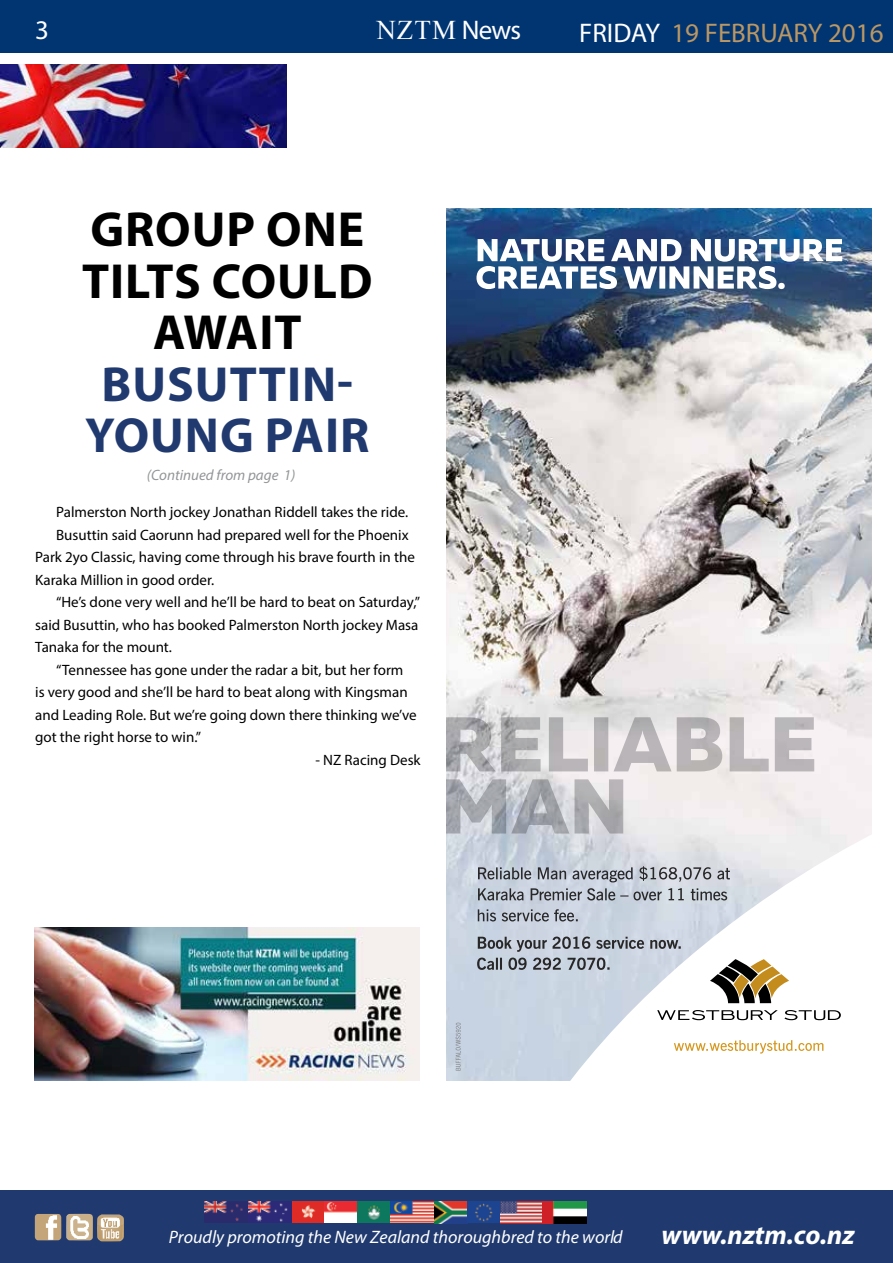
<style>
.page{position:relative;width:893px;height:1263px;background:#fff}
.page>*{position:absolute;margin:0;border:0;box-sizing:border-box;transform-origin:0 0}
.t1{font:700 49.5px/51.6px "Myriad Pro";letter-spacing:.02em;color:#000;text-align:center}
.t2{font:700 49.5px/51.6px "Myriad Pro";letter-spacing:.02em;color:#20396f;text-align:center}
.t3{font:27px "Myriad Pro";color:#ba9764}
.t4{font:italic 700 27px "Myriad Pro";color:#fff}
.t5{font:27px "Times New Roman";color:#fff}
.t6{font:27px "Myriad Pro";color:#fff}
.t7{font:italic 18px "Myriad Pro";color:#fff}
.t8{font:15px "Myriad Pro";color:#000}
.t9{font:italic 15px "Myriad Pro";color:#939598}
.s1{font-family:"Myriad Pro"}
.s2{color:#fff}
</style>
<div class="page">
<div style="left:0;top:1191px;width:893px;height:72px;background:#203a6f"></div>
<img style="left:97px;top:1214px;width:27px;height:27px">
<img style="left:66px;top:1214px;width:27px;height:26px">
<img style="left:35px;top:1214px;width:26px;height:26px">
<img style="left:205px;top:1201px;width:381px;height:22px">
<div style="left:0;top:0;width:893px;height:53px;background:#003572"></div>
<img style="left:0;top:65px;width:287px;height:83px">
<img style="left:446px;top:209px;width:425px;height:871px">
<svg style="left:542px;top:800px;width:329px;height:280px"></svg>
<div style="left:685px;top:984px;width:186px;height:96px;background:#fff"></div>
<svg style="left:674px;top:1040px;width:149px;height:13px"></svg>
<svg style="left:456px;top:1023px;width:5px;height:47px"></svg>
<svg style="left:446px;top:779px;width:177px;height:54px;background:#b6b8bd"></svg>
<svg style="left:446px;top:717px;width:368px;height:54px;background:#c8c6c7"></svg>
<svg style="left:476px;top:239px;width:366px;height:50px"></svg>
<svg style="left:477px;top:936px;width:364px;height:84px"></svg>
<svg style="left:478px;top:909px;width:100px;height:12px"></svg>
<svg style="left:478px;top:888px;width:249px;height:12px;background:#9fa5ae"></svg>
<svg style="left:478px;top:866px;width:252px;height:16px;background:#a5aab3"></svg>
<img style="left:34px;top:927px;width:385px;height:153px">
<h2 class="t6" style="left:35px;top:14px;width:15px">3</h2>
<h2 class="t5" style="left:376px;top:11px;width:146px">NZTM <span class="s1">News</span></h2>
<h2 class="t3" style="left:579px;top:16px;width:306px"><span class="s2">FRIDAY</span> 19 FEBRUARY 2016</h2>
<h1 class="t1" style="left:82px;top:202px;width:292px">GROUP ONE<br>TILTS COULD<br>AWAIT</h1>
<h1 class="t2" style="left:85px;top:357px;width:286px">BUSUTTIN-<br>YOUNG PAIR</h1>
<p class="t9" style="left:147px;top:465px;width:150px">(Continued from page 1)</p>
<p class="t8" style="left:56px;top:503px;width:354px">Palmerston North jockey Jonathan Riddell takes the ride.</p>
<p class="t8" style="left:56px;top:526px;width:354px">Busuttin said Caorunn had prepared well for the Phoenix</p>
<p class="t8" style="left:35px;top:548px;width:381px">Park 2yo Classic, having come through his brave fourth in the</p>
<p class="t8" style="left:35px;top:571px;width:181px">Karaka Million in good order.</p>
<p class="t8" style="left:56px;top:593px;width:365px">“He’s done very well and he’ll be hard to beat on Saturday,”</p>
<p class="t8" style="left:35px;top:616px;width:385px">said Busuttin, who has booked Palmerston North jockey Masa</p>
<p class="t8" style="left:35px;top:638px;width:138px">Tanaka for the mount.</p>
<p class="t8" style="left:56px;top:661px;width:349px">“Tennessee has gone under the radar a bit, but her form</p>
<p class="t8" style="left:35px;top:683px;width:374px">is very good and she’ll be hard to beat along with Kingsman</p>
<p class="t8" style="left:35px;top:706px;width:383px">and Leading Role. But we’re going down there thinking we’ve</p>
<p class="t8" style="left:35px;top:728px;width:168px">got the right horse to win.”</p>
<p class="t8" style="left:315px;top:751px;width:107px">- NZ Racing Desk</p>
<p class="t7" style="left:169px;top:1226px;width:455px">Proudly promoting the New Zealand thoroughbred to the world</p>
<h2 class="t4" style="left:661px;top:1217px;width:195px">www.nztm.co.nz</h2>
</div>
